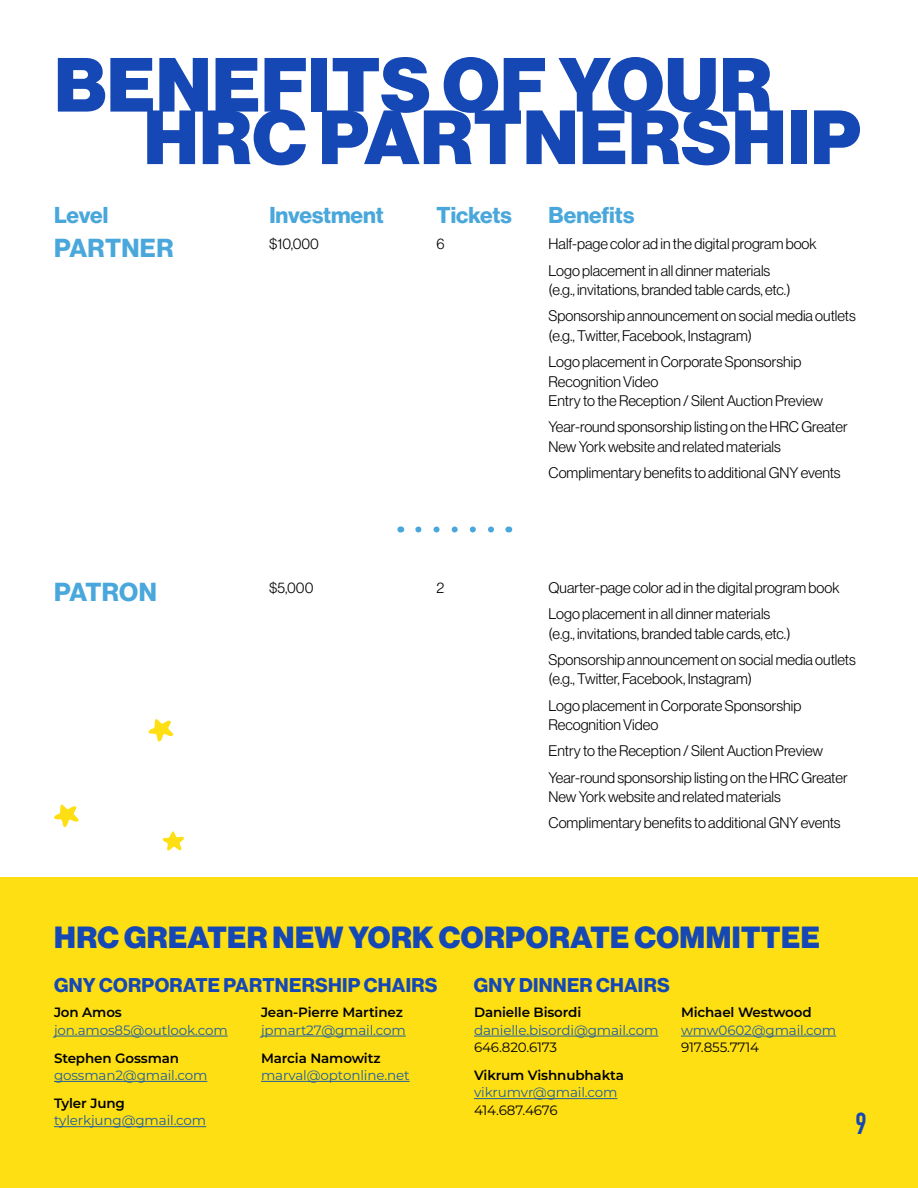
<style>
.page{position:relative;width:918px;height:1188px;background:#fff}
.page>*{position:absolute;margin:0;border:0;box-sizing:border-box;transform-origin:0 0}
.t1{font:75px "N Haas Grotesk DS Pro 95 Blk";letter-spacing:.015em;color:#1548b5}
.t2{font:30px "N Haas Grotesk DS Pro 95 Blk";letter-spacing:.015em;color:#1548b5}
.t3{font:700 30px "DIN Condensed";color:#1548b5}
.t4{font:25.5px "N Haas Grotesk DS Pro 75 Bd";letter-spacing:.015em;color:#49a7db}
.t5{font:22.5px "N Haas Grotesk DS Pro 75 Bd";color:#49a7db}
.t6{font:19.5px "N Haas Grotesk DS Pro 75 Bd";letter-spacing:.015em;color:#1548b5}
.t7{font:15px/26.2px "N Haas Grotesk DS Pro 45 Lt";color:#000}
.t8{font:13.5px "Montserrat";letter-spacing:-.01em;color:#215e9e}
.t9{font:600 13.5px "Montserrat";letter-spacing:-.01em;color:#000}
.t10{font:13.5px "Montserrat";letter-spacing:-.01em;color:#000}
</style>
<div class="page">
<div style="left:0;top:878px;width:918px;height:310px;background:#fedf14"></div>
<hr style="left:54px;top:1036px;width:174px;height:1px;background:#215e9e">
<hr style="left:54px;top:1081px;width:153px;height:1px;background:#215e9e">
<hr style="left:54px;top:1126px;width:152px;height:1px;background:#215e9e">
<hr style="left:261px;top:1036px;width:145px;height:1px;background:#215e9e">
<hr style="left:261px;top:1081px;width:149px;height:1px;background:#215e9e">
<hr style="left:474px;top:1036px;width:185px;height:1px;background:#215e9e">
<hr style="left:474px;top:1098px;width:143px;height:1px;background:#215e9e">
<hr style="left:681px;top:1036px;width:155px;height:1px;background:#215e9e">
<svg style="left:418px;top:526px;width:76px;height:6px"></svg>
<svg style="left:54px;top:805px;width:25px;height:22px"></svg>
<svg style="left:162px;top:831px;width:22px;height:20px"></svg>
<svg style="left:148px;top:719px;width:25px;height:22px"></svg>
<h1 class="t1" style="left:55px;top:41px;width:718px">BENEFITS OF YOUR</h1>
<h1 class="t1" style="left:144px;top:94px;width:718px">HRC PARTNERSHIP</h1>
<h3 class="t5" style="left:54px;top:202px;width:56px">Level</h3>
<h3 class="t5" style="left:269px;top:202px;width:116px">Investment</h3>
<h3 class="t5" style="left:437px;top:202px;width:77px">Tickets</h3>
<h3 class="t5" style="left:549px;top:202px;width:87px">Benefits</h3>
<h3 class="t4" style="left:54px;top:234px;width:121px">PARTNER</h3>
<p class="t7" style="left:269px;top:231px;width:51px">$10,000</p>
<p class="t7" style="left:437px;top:231px;width:10px">6</p>
<p class="t7" style="left:549px;top:231px;width:270px">Half-page color ad in the digital program book<br>Logo placement in all dinner materials</p>
<p class="t7" style="left:549px;top:277px;width:309px">(e.g., invitations, branded table cards, etc.)<br>Sponsorship announcement on social media outlets</p>
<p class="t7" style="left:549px;top:322px;width:254px">(e.g., Twitter, Facebook, Instagram)<br>Logo placement in Corporate Sponsorship</p>
<p class="t7" style="left:549px;top:372px;width:276px;line-height:19.5px">Recognition Video<br>Entry to the Reception / Silent Auction Preview</p>
<p class="t7" style="left:549px;top:417px;width:301px;line-height:19.5px">Year-round sponsorship listing on the HRC Greater<br>New York website and related materials</p>
<p class="t7" style="left:549px;top:460px;width:294px">Complimentary benefits to additional GNY events</p>
<p class="t7" style="left:269px;top:575px;width:46px">$5,000</p>
<p class="t7" style="left:437px;top:575px;width:9px">2</p>
<h3 class="t4" style="left:54px;top:577px;width:104px">PATRON</h3>
<p class="t7" style="left:549px;top:575px;width:293px">Quarter-page color ad in the digital program book<br>Logo placement in all dinner materials</p>
<p class="t7" style="left:549px;top:620px;width:309px">(e.g., invitations, branded table cards, etc.)<br>Sponsorship announcement on social media outlets</p>
<p class="t7" style="left:549px;top:666px;width:254px">(e.g., Twitter, Facebook, Instagram)<br>Logo placement in Corporate Sponsorship</p>
<p class="t7" style="left:549px;top:712px;width:301px">Recognition Video<br>Entry to the Reception / Silent Auction Preview<br>Year-round sponsorship listing on the HRC Greater</p>
<p class="t7" style="left:549px;top:784px;width:294px">New York website and related materials<br>Complimentary benefits to additional GNY events</p>
<h2 class="t2" style="left:54px;top:919px;width:767px">HRC GREATER NEW YORK CORPORATE COMMITTEE</h2>
<h3 class="t6" style="left:54px;top:974px;width:385px">GNY CORPORATE PARTNERSHIP CHAIRS</h3>
<h3 class="t6" style="left:474px;top:974px;width:197px">GNY DINNER CHAIRS</h3>
<p class="t9" style="left:54px;top:1003px;width:69px">Jon Amos</p>
<p class="t8" style="left:54px;top:1021px;width:175px">jon.amos85@outlook.com</p>
<p class="t9" style="left:54px;top:1048px;width:127px">Stephen Gossman</p>
<p class="t8" style="left:54px;top:1066px;width:155px">gossman2@gmail.com</p>
<p class="t9" style="left:54px;top:1094px;width:72px">Tyler Jung</p>
<p class="t8" style="left:54px;top:1111px;width:154px">tylerkjung@gmail.com</p>
<p class="t9" style="left:261px;top:1003px;width:143px">Jean-Pierre Martinez</p>
<p class="t8" style="left:261px;top:1021px;width:146px">jpmart27@gmail.com</p>
<p class="t9" style="left:261px;top:1048px;width:121px">Marcia Namowitz</p>
<p class="t8" style="left:261px;top:1066px;width:150px">marval@optonline.net</p>
<p class="t9" style="left:474px;top:1003px;width:109px">Danielle Bisordi</p>
<p class="t8" style="left:474px;top:1021px;width:186px">danielle.bisordi@gmail.com</p>
<p class="t10" style="left:474px;top:1038px;width:85px">646.820.6173</p>
<p class="t9" style="left:474px;top:1066px;width:151px">Vikrum Vishnubhakta</p>
<p class="t8" style="left:474px;top:1083px;width:145px">vikrumvr@gmail.com</p>
<p class="t10" style="left:474px;top:1100px;width:85px">414.687.4676</p>
<p class="t9" style="left:681px;top:1003px;width:132px">Michael Westwood</p>
<p class="t8" style="left:681px;top:1021px;width:157px">wmw0602@gmail.com</p>
<p class="t10" style="left:681px;top:1038px;width:80px">917.855.7714</p>
<h2 class="t3" style="left:855px;top:1103px;width:13px">9</h2>
</div>
